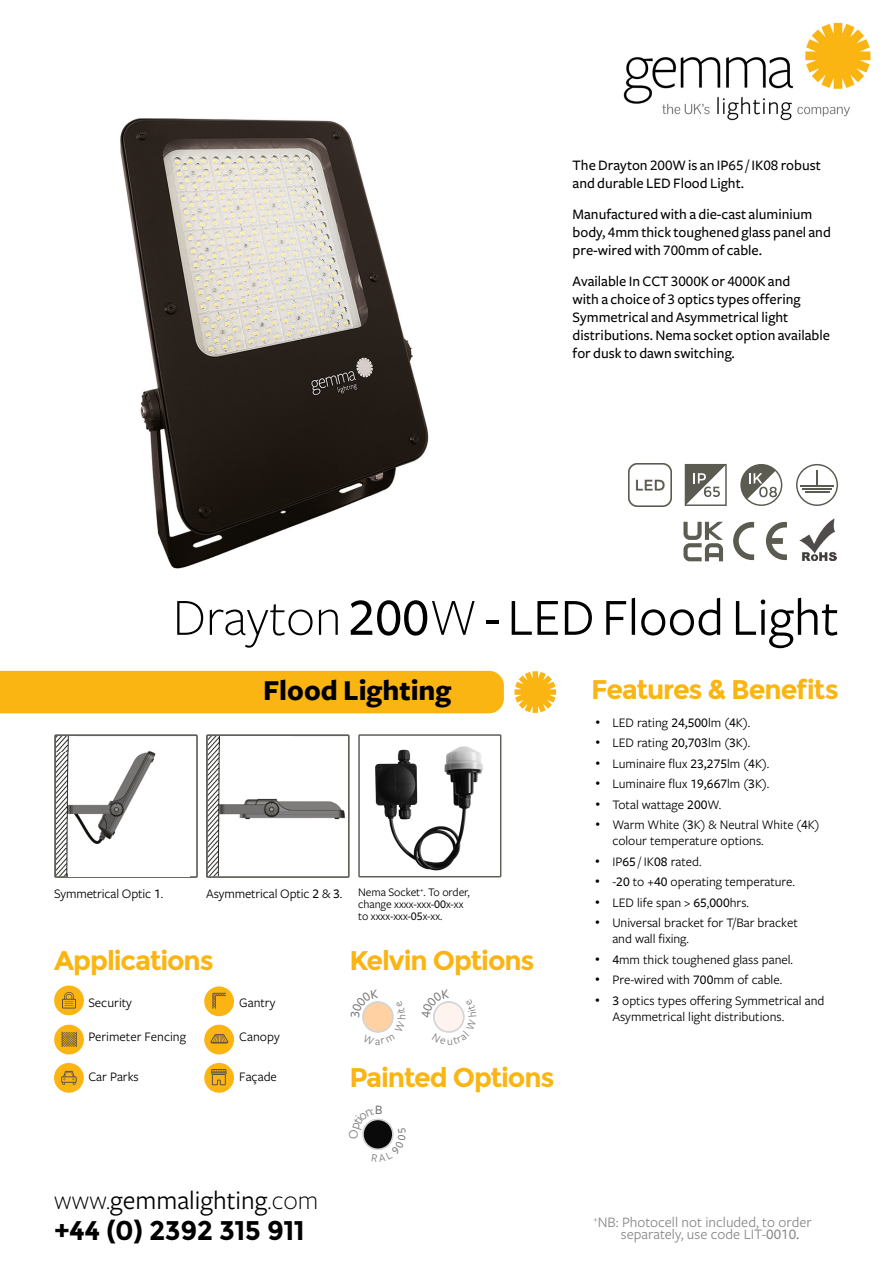
<style>
.page{position:relative;width:893px;height:1263px;background:#fff}
.page>*{position:absolute;margin:0;border:0;box-sizing:border-box;transform-origin:0 0}
.t1{font:54px "Freight Sans";color:#000}
.t2{font:700 30px "Freight Sans";color:#000}
.t3{font:700 27px "Montserrat";letter-spacing:-.04em;color:#fab513}
.t4{font:27px "Freight Sans Pro";color:#000}
.t5{font:700 27px "Montserrat";letter-spacing:-.02em;color:#000}
.t6{font:500 15px/18px "Freight Sans";color:#000}
.t7{font:15px/12px "Freight Sans Pro";color:#878787}
.t8{font:13.5px/16.2px "Freight Sans Pro";color:#000}
.t9{font:12px/12px "Freight Sans Pro";letter-spacing:-.01em;color:#000}
.s1{font-family:"Freight Sans Medium SC";font-weight:400}
.s2{font-weight:300}
.s3{font-family:"Freight Sans Medium SC"}
.s4{font-family:"Freight Sans";font-weight:300}
.s5{font-family:"Arial"}
</style>
<div class="page">
<img style="left:624px;top:22px;width:247px;height:99px">
<div style="left:0;top:671px;width:504px;height:42px;background:#fab513"></div>
<svg style="left:514px;top:671px;width:42px;height:42px"></svg>
<svg style="left:685px;top:464px;width:42px;height:42px"></svg>
<svg style="left:796px;top:464px;width:42px;height:42px"></svg>
<svg style="left:733px;top:522px;width:21px;height:38px"></svg>
<svg style="left:766px;top:522px;width:21px;height:38px"></svg>
<svg style="left:740px;top:464px;width:42px;height:42px"></svg>
<img style="left:799px;top:519px;width:38px;height:42px">
<svg style="left:683px;top:522px;width:40px;height:39px"></svg>
<img style="left:628px;top:464px;width:43px;height:42px">
<div style="left:54px;top:1063px;width:30px;height:30px;background:#fab513;border-radius:50%"></div>
<svg style="left:61px;top:1071px;width:16px;height:14px"></svg>
<div style="left:54px;top:985px;width:30px;height:30px;background:#fab513;border-radius:50%"></div>
<svg style="left:62px;top:992px;width:14px;height:16px"></svg>
<div style="left:204px;top:986px;width:30px;height:30px;background:#fab513;border-radius:50%"></div>
<svg style="left:213px;top:993px;width:13px;height:16px"></svg>
<div style="left:54px;top:1025px;width:30px;height:29px;background:#fab513;border-radius:50%"></div>
<svg style="left:62px;top:1032px;width:15px;height:15px"></svg>
<div style="left:204px;top:1025px;width:30px;height:29px;background:#fab513;border-radius:50%"></div>
<svg style="left:210px;top:1034px;width:19px;height:10px"></svg>
<div style="left:204px;top:1063px;width:30px;height:30px;background:#fab513;border-radius:50%"></div>
<hr style="left:211px;top:1069px;width:15px;height:3px;background:#4a484e">
<svg style="left:211px;top:1070px;width:16px;height:15px"></svg>
<img style="left:209px;top:737px;width:136px;height:138px">
<div style="left:206px;top:734px;width:143px;height:144px;border:2px solid #5f5f57"></div>
<div style="left:220px;top:736px;width:73px;height:43px;background:#fff"></div>
<img style="left:375px;top:746px;width:108px;height:125px">
<div style="left:358px;top:734px;width:143px;height:143px;border:2px solid #5f5f57"></div>
<img style="left:58px;top:751px;width:98px;height:124px">
<div style="left:55px;top:734px;width:143px;height:144px;border:2px solid #5f5f57"></div>
<div style="left:68px;top:852px;width:121px;height:24px;background:#fff"></div>
<img style="left:56px;top:736px;width:19px;height:15px">
<img style="left:120px;top:118px;width:309px;height:451px">
<svg style="left:362px;top:1001px;width:32px;height:32px"></svg>
<svg style="left:433px;top:1001px;width:32px;height:32px"></svg>
<svg style="left:362px;top:1118px;width:32px;height:32px"></svg>
<p class="t6" style="left:573px;top:157px;width:250px">The Drayton <span class="s1">200</span>W is an IP<span class="s1">65</span> / IK<span class="s1">08</span> robust and durable LED Flood Light.</p>
<p class="t6" style="left:573px;top:206px;width:260px">Manufactured with a die-cast aluminium body, <span class="s1">4</span>mm thick toughened glass panel and pre-wired with <span class="s1">700</span>mm of cable.</p>
<p class="t6" style="left:573px;top:272px;width:259px">Available In CCT <span class="s1">3000</span>K or <span class="s1">4000</span>K and<br>with a choice of <span class="s1">3</span> optics types offering Symmetrical and Asymmetrical light distributions. Nema socket option available for dusk to dawn switching.</p>
<h1 class="t1" style="left:173px;top:588px;width:668px"><span class="s2">Drayton</span> <span class="s3">200</span><span class="s2">W</span> - LED Flood Light</h1>
<h2 class="t2" style="left:263px;top:674px;width:190px">Flood Lighting</h2>
<h3 class="t3" style="left:591px;top:674px;width:249px">Features &amp; Benefits</h3>
<p class="t8" style="left:54px;top:885px;width:111px">Symmetrical Optic <span class="s3">1</span>.</p>
<p class="t8" style="left:206px;top:885px;width:138px">Asymmetrical Optic <span class="s3">2</span> &amp; <span class="s3">3</span>.</p>
<p class="t9" style="left:358px;top:886px;width:113px">Nema Socket<sup>+</sup>. To order, change xxxx-xxx-<span class="s3">00</span>x-xx to xxxx-xxx-<span class="s3">05</span>x-xx.</p>
<h3 class="t3" style="left:54px;top:944px;width:161px">Applications</h3>
<p class="t8" style="left:88px;top:994px;width:45px">Security</p>
<p class="t8" style="left:88px;top:1028px;width:99px">Perimeter Fencing</p>
<p class="t8" style="left:88px;top:1068px;width:52px">Car Parks</p>
<p class="t8" style="left:239px;top:994px;width:38px">Gantry</p>
<p class="t8" style="left:239px;top:1028px;width:42px">Canopy</p>
<p class="t8" style="left:239px;top:1068px;width:39px">Façade</p>
<h3 class="t3" style="left:349px;top:944px;width:187px">Kelvin Options</h3>
<h3 class="t3" style="left:349px;top:1061px;width:207px">Painted Options</h3>
<h3 class="t4" style="left:54px;top:1182px;width:266px"><span class="s4">www.</span>gemmalighting<span class="s4">.com</span></h3>
<h3 class="t5" style="left:54px;top:1215px;width:252px">+44 (0) 2392 315 911</h3>
<p class="t8" style="left:595px;top:714px;width:157px"><span class="s5">•</span> LED rating <span class="s3">24,500</span>lm (<span class="s3">4</span>K).</p>
<p class="t8" style="left:595px;top:734px;width:157px"><span class="s5">•</span> LED rating <span class="s3">20,703</span>lm (<span class="s3">3</span>K).</p>
<p class="t8" style="left:595px;top:755px;width:176px"><span class="s5">•</span> Luminaire flux <span class="s3">23,275</span>lm (<span class="s3">4</span>K).</p>
<p class="t8" style="left:595px;top:775px;width:176px"><span class="s5">•</span> Luminaire flux <span class="s3">19,667</span>lm (<span class="s3">3</span>K).</p>
<p class="t8" style="left:595px;top:796px;width:127px"><span class="s5">•</span> Total wattage <span class="s3">200</span>W.</p>
<p class="t8" style="left:612px;top:816px;width:209px;text-indent:-17px"><span class="s5">•</span> Warm White (<span class="s3">3</span>K) &amp; Neutral White (<span class="s3">4</span>K) colour temperature options.</p>
<p class="t8" style="left:595px;top:853px;width:108px"><span class="s5">•</span> IP<span class="s3">65</span> / IK<span class="s3">08</span> rated.</p>
<p class="t8" style="left:595px;top:873px;width:201px"><span class="s5">•</span> -<span class="s3">20</span> to +<span class="s3">40</span> operating temperature.</p>
<p class="t8" style="left:595px;top:894px;width:155px"><span class="s5">•</span> LED life span &gt; <span class="s3">65</span>,<span class="s3">000</span>hrs.</p>
<p class="t8" style="left:612px;top:914px;width:187px;text-indent:-17px"><span class="s5">•</span> Universal bracket for T/Bar bracket and wall fixing.</p>
<p class="t8" style="left:595px;top:951px;width:199px"><span class="s5">•</span> <span class="s3">4</span>mm thick toughened glass panel.</p>
<p class="t8" style="left:595px;top:971px;width:188px"><span class="s5">•</span> Pre-wired with <span class="s3">700</span>mm of cable.</p>
<p class="t8" style="left:612px;top:992px;width:214px;text-indent:-17px"><span class="s5">•</span> <span class="s3">3</span> optics types offering Symmetrical and<br>Asymmetrical light distributions.</p>
<p class="t7" style="left:621px;top:1215px;width:192px;text-indent:-27px"><sup>+</sup>NB: Photocell not included, to order separately, use code LIT-<span class="s3">0010.</span></p>
</div>
